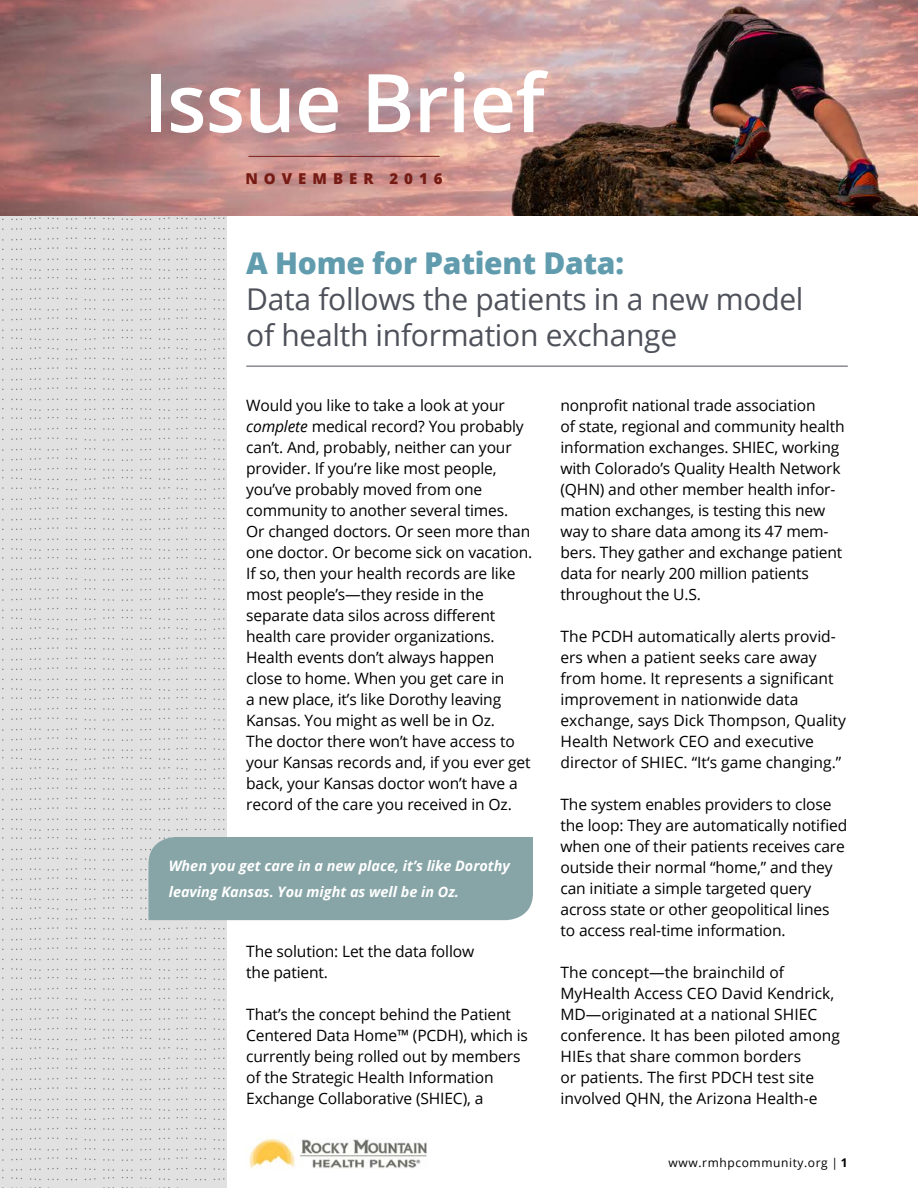
<style>
.page{position:relative;width:918px;height:1188px;background:#fff}
.page>*{position:absolute;margin:0;border:0;box-sizing:border-box;transform-origin:0 0}
.t1{font:600 81px "Open Sans";letter-spacing:-.01em;color:#fff}
.t2{font:30px/36px "Open Sans";letter-spacing:-.01em;color:#4e515a}
.BODY{font:15.6px/21px "Open Sans";letter-spacing:-.01em;color:#000}
.t3{font:800 15px "Open Sans";letter-spacing:.4em;color:#751b13}
.pullquote{font:italic 700 14.4px/25.5px "Open Sans";color:#fff}
.BODY-2{font:12px "Open Sans";letter-spacing:.05em;color:#000}
.s1{font-weight:800;color:#619cae}
.s2{font-style:italic}
.s3{font-weight:700}
</style>
<div class="page">
<div style="left:0;top:216px;width:225px;height:972px;background:#e2e1e2"></div>
<div style="left:148px;top:837px;width:385px;height:83px;background:#87a5a7"></div>
<hr style="left:246px;top:366px;width:602px;height:1px;background:#4e515a">
<img style="left:0;top:0;width:918px;height:216px">
<hr style="left:248px;top:156px;width:192px;height:1px;background:#751b13">
<img style="left:249px;top:1135px;width:178px;height:34px">
<p class="t1" style="left:143px;top:47px;width:403px">Issue Brief</p>
<p class="t3" style="left:245px;top:167px;width:199px">NOVEMBER 2016</p>
<p class="t2" style="left:246px;top:244px;width:559px"><span class="s1">A Home for Patient Data:<br></span>Data follows the patients in a new model of health information exchange</p>
<p class="BODY" style="left:246px;top:394px;width:288px">Would you like to take a look at your <span class="s2">complete</span> medical record? You probably can’t. And, probably, neither can your provider. If you’re like most people, you’ve probably moved from one community to another several times.<br>Or changed doctors. Or seen more than one doctor. Or become sick on vacation.<br>If so, then your health records are like most people’s—they reside in the separate data silos across different health care provider organizations.</p>
<p class="BODY" style="left:246px;top:646px;width:286px">Health events don’t always happen close to home. When you get care in<br>a new place, it’s like Dorothy leaving Kansas. You might as well be in Oz.<br>The doctor there won’t have access to your Kansas records and, if you ever get back, your Kansas doctor won’t have a record of the care you received in Oz.</p>
<p class="pullquote" style="left:169px;top:853px;width:343px">When you get care in a new place, it’s like Dorothy leaving Kansas. You might as well be in Oz.</p>
<p class="BODY" style="left:246px;top:940px;width:230px">The solution: Let the data follow the patient.</p>
<p class="BODY" style="left:246px;top:1003px;width:283px">That’s the concept behind the Patient Centered Data Home™ (PCDH), which is currently being rolled out by members of the Strategic Health Information Exchange Collaborative (SHIEC), a</p>
<p class="BODY" style="left:561px;top:394px;width:286px">nonprofit national trade association<br>of state, regional and community health information exchanges. SHIEC, working with Colorado’s Quality Health Network (QHN) and other member health infor&shy;mation exchanges, is testing this new way to share data among its 47 mem&shy;bers. They gather and exchange patient data for nearly 200 million patients throughout the U.S.</p>
<p class="BODY" style="left:561px;top:625px;width:287px">The PCDH automatically alerts provid&shy;ers when a patient seeks care away from home. It represents a significant improvement in nationwide data exchange, says Dick Thompson, Quality Health Network CEO and executive director of SHIEC. “It‘s game changing.”</p>
<p class="BODY" style="left:561px;top:793px;width:288px">The system enables providers to close the loop: They are automatically notified when one of their patients receives care outside their normal “home,” and they can initiate a simple targeted query across state or other geopolitical lines to access real-time information.</p>
<p class="BODY" style="left:561px;top:961px;width:281px">The concept—the brainchild of MyHealth Access CEO David Kendrick, MD—originated at a national SHIEC conference. It has been piloted among HIEs that share common borders<br>or patients. The first PDCH test site involved QHN, the Arizona Health-e</p>
<p class="BODY-2" style="left:669px;top:1154px;width:181px">www.rmhpcommunity.org | <span class="s3">1</span></p>
</div>
